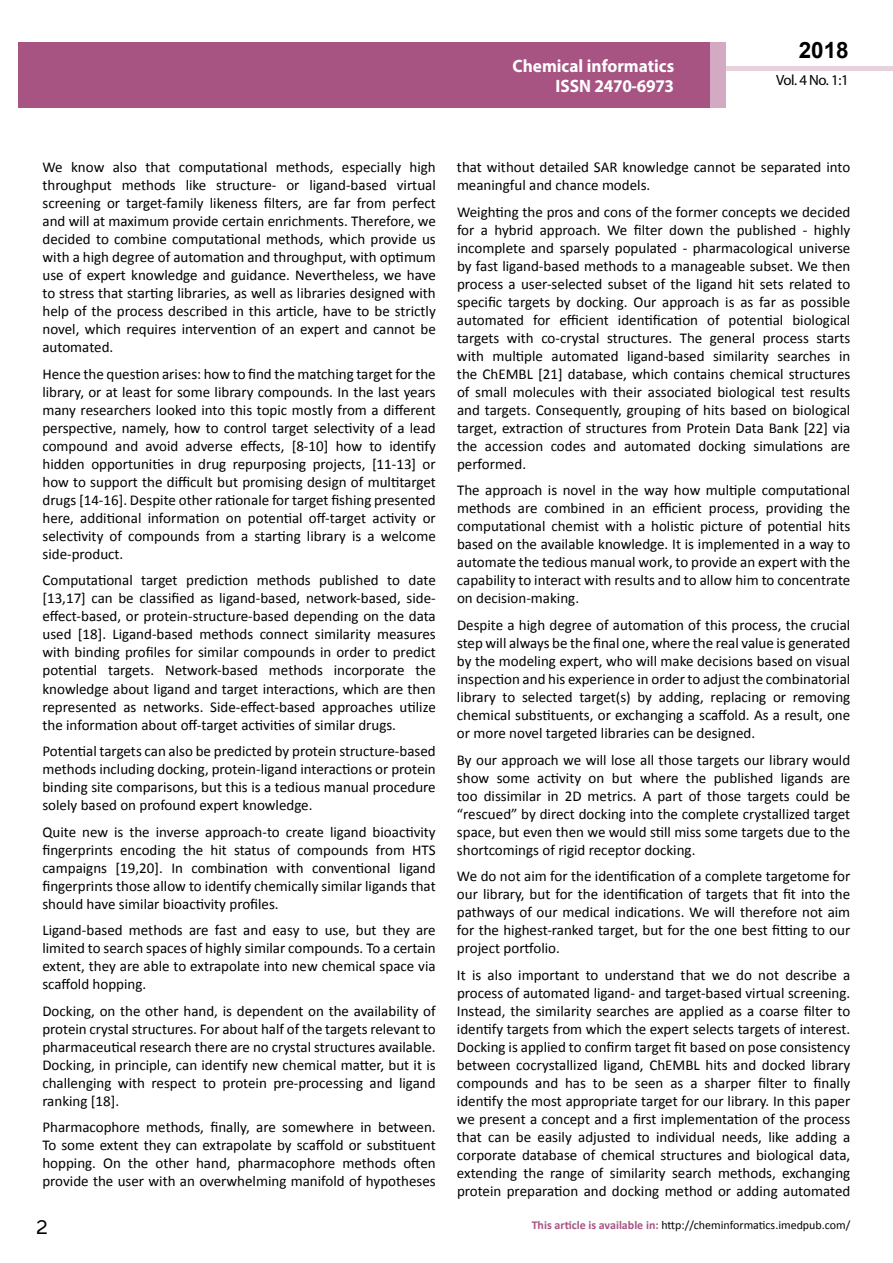
<style>
.page{position:relative;width:893px;height:1263px;background:#fff}
.page>*{position:absolute;margin:0;border:0;box-sizing:border-box;transform-origin:0 0}
.t1{font:25.5px "Tunga";color:#000}
.t2{font:700 22.5px "Arial";color:#000}
.t3{font:700 18px/19.8px "Myriad Pro";color:#fff;text-align:right;scale:.96 1}
.t4{font:15px/18px "Calibri";color:#000;text-align:justify}
.t5{font:14.85px "Myriad Pro";color:#000}
.t6{font:12px "Calibri";color:#000}
.s1{font-weight:700;color:#a75483}
</style>
<div class="page">
<div style="left:722px;top:66px;width:171px;height:5px;background:#e6d1dd"></div>
<div style="left:710px;top:42px;width:15px;height:66px;background:#d2aac1"></div>
<div style="left:19px;top:42px;width:691px;height:66px;background:#a75483"></div>
<p class="t3" style="left:512px;top:55px;width:170px">Chemical informatics<br>ISSN 2470-6973</p>
<h2 class="t2" style="left:799px;top:35px;width:52px">2018</h2>
<p class="t5" style="left:776px;top:71px;width:74px">Vol. 4 No. 1:1</p>
<p class="t4" style="left:42px;top:158px;width:395px">We know also that computational methods, especially high throughput methods like structure- or ligand-based virtual screening or target-family likeness filters, are far from perfect and will at maximum provide certain enrichments. Therefore, we decided to combine computational methods, which provide us with a high degree of automation and throughput, with optimum use of expert knowledge and guidance. Nevertheless, we have to stress that starting libraries, as well as libraries designed with help of the process described in this article, have to be strictly novel, which requires intervention of an expert and cannot be automated.</p>
<p class="t4" style="left:42px;top:365px;width:395px">Hence the question arises: how to find the matching target for the library, or at least for some library compounds. In the last years many researchers looked into this topic mostly from a different perspective, namely, how to control target selectivity of a lead compound and avoid adverse effects, [8-10] how to identify hidden opportunities in drug repurposing projects, [11-13] or how to support the difficult but promising design of multitarget drugs [14-16]. Despite other rationale for target fishing presented here, additional information on potential off-target activity or selectivity of compounds from a starting library is a welcome side-product.</p>
<p class="t4" style="left:42px;top:571px;width:395px">Computational target prediction methods published to date [13,17] can be classified as ligand-based, network-based, side&shy;effect-based, or protein-structure-based depending on the data used [18]. Ligand-based methods connect similarity measures with binding profiles for similar compounds in order to predict potential targets. Network-based methods incorporate the knowledge about ligand and target interactions, which are then represented as networks. Side-effect-based approaches utilize the information about off-target activities of similar drugs.</p>
<p class="t4" style="left:42px;top:742px;width:395px">Potential targets can also be predicted by protein structure-based methods including docking, protein-ligand interactions or protein binding site comparisons, but this is a tedious manual procedure solely based on profound expert knowledge.</p>
<p class="t4" style="left:42px;top:822px;width:395px">Quite new is the inverse approach-to create ligand bioactivity fingerprints encoding the hit status of compounds from HTS campaigns [19,20]. In combination with conventional ligand fingerprints those allow to identify chemically similar ligands that should have similar bioactivity profiles.</p>
<p class="t4" style="left:42px;top:921px;width:395px">Ligand-based methods are fast and easy to use, but they are limited to search spaces of highly similar compounds. To a certain extent, they are able to extrapolate into new chemical space via scaffold hopping.</p>
<p class="t4" style="left:42px;top:1002px;width:395px">Docking, on the other hand, is dependent on the availability of protein crystal structures. For about half of the targets relevant to pharmaceutical research there are no crystal structures available.<br>Docking, in principle, can identify new chemical matter, but it is challenging with respect to protein pre-processing and ligand ranking [18].</p>
<p class="t4" style="left:42px;top:1118px;width:395px">Pharmacophore methods, finally, are somewhere in between.<br>To some extent they can extrapolate by scaffold or substituent hopping. On the other hand, pharmacophore methods often provide the user with an overwhelming manifold of hypotheses</p>
<p class="t4" style="left:457px;top:158px;width:395px">that without detailed SAR knowledge cannot be separated into meaningful and chance models.</p>
<p class="t4" style="left:457px;top:203px;width:395px">Weighting the pros and cons of the former concepts we decided for a hybrid approach. We filter down the published - highly incomplete and sparsely populated - pharmacological universe by fast ligand-based methods to a manageable subset. We then process a user-selected subset of the ligand hit sets related to specific targets by docking. Our approach is as far as possible automated for efficient identification of potential biological targets with co-crystal structures. The general process starts with multiple automated ligand-based similarity searches in the ChEMBL [21] database, which contains chemical structures of small molecules with their associated biological test results and targets. Consequently, grouping of hits based on biological target, extraction of structures from Protein Data Bank [22] via the accession codes and automated docking simulations are performed.</p>
<p class="t4" style="left:457px;top:481px;width:395px">The approach is novel in the way how multiple computational methods are combined in an efficient process, providing the computational chemist with a holistic picture of potential hits based on the available knowledge. It is implemented in a way to automate the tedious manual work, to provide an expert with the capability to interact with results and to allow him to concentrate on decision-making.</p>
<p class="t4" style="left:457px;top:616px;width:395px">Despite a high degree of automation of this process, the crucial step will always be the final one, where the real value is generated by the modeling expert, who will make decisions based on visual inspection and his experience in order to adjust the combinatorial library to selected target(s) by adding, replacing or removing chemical substituents, or exchanging a scaffold. As a result, one or more novel targeted libraries can be designed.</p>
<p class="t4" style="left:457px;top:750px;width:395px">By our approach we will lose all those targets our library would show some activity on but where the published ligands are too dissimilar in 2D metrics. A part of those targets could be “rescued” by direct docking into the complete crystallized target space, but even then we would still miss some targets due to the shortcomings of rigid receptor docking.</p>
<p class="t4" style="left:457px;top:867px;width:395px">We do not aim for the identification of a complete targetome for our library, but for the identification of targets that fit into the pathways of our medical indications. We will therefore not aim for the highest-ranked target, but for the one best fitting to our project portfolio.</p>
<p class="t4" style="left:457px;top:966px;width:395px">It is also important to understand that we do not describe a process of automated ligand- and target-based virtual screening.<br>Instead, the similarity searches are applied as a coarse filter to identify targets from which the expert selects targets of interest.<br>Docking is applied to confirm target fit based on pose consistency between cocrystallized ligand, ChEMBL hits and docked library compounds and has to be seen as a sharper filter to finally identify the most appropriate target for our library. In this paper we present a concept and a first implementation of the process that can be easily adjusted to individual needs, like adding a corporate database of chemical structures and biological data, extending the range of similarity search methods, exchanging protein preparation and docking method or adding automated</p>
<h1 class="t1" style="left:36px;top:1210px;width:13px">2</h1>
<p class="t6" style="left:532px;top:1218px;width:320px"><span class="s1">This article is available in:</span> http://cheminformatics.imedpub.com/</p>
</div>
